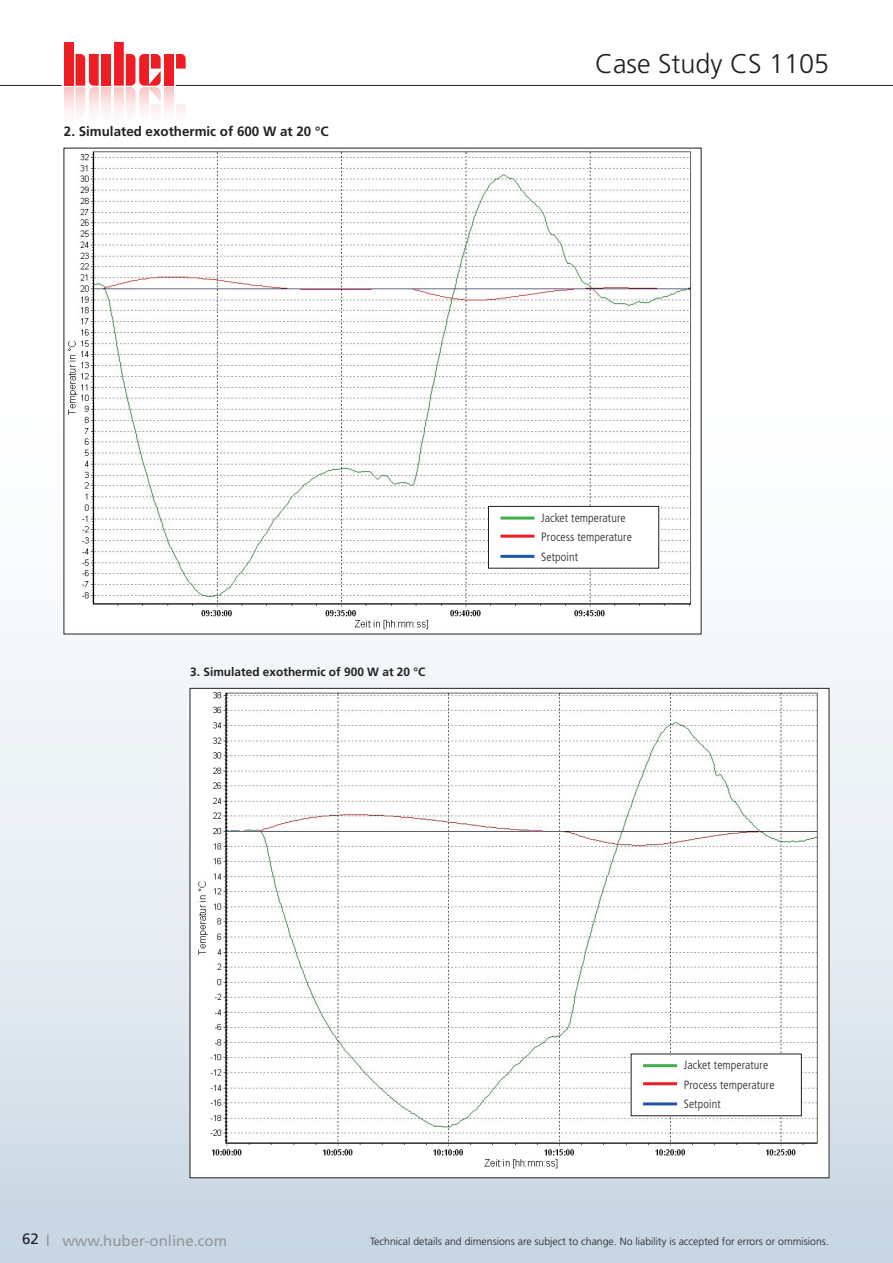
<style>
.page{position:relative;width:893px;height:1263px;background:#fff}
.page>*{position:absolute;margin:0;border:0;box-sizing:border-box;transform-origin:0 0}
.t1{font:300 27px "Frutiger LT Std";color:#231f20}
.t2{font:15px "Frutiger LT Std";color:#939598}
.t3{font:700 13.5px "Frutiger LT Std";color:#231f20}
.t4{font:300 condensed 12px/19.5px "Frutiger LT Std";letter-spacing:.01em;color:#231f20}
.t5{font:700 12px "Frutiger LT Std";color:#231f20}
.t6{font:300 10.5px "Frutiger LT Std";color:#231f20}
.s1{color:#231f20}
</style>
<div class="page">
<img style="left:0;top:238px;width:893px;height:1025px">
<div style="left:0;top:46px;width:360px;height:218px;background:#fff"></div>
<div style="left:789px;top:46px;width:104px;height:218px;background:#fff"></div>
<hr style="left:0;top:85px;width:893px;height:1px;background:#231f20">
<svg style="left:62px;top:42px;width:124px;height:71px"></svg>
<img style="left:192px;top:690px;width:635px;height:486px">
<img style="left:66px;top:151px;width:633px;height:481px">
<div style="left:488px;top:506px;width:171px;height:62px;background:#fff"></div>
<div style="left:488px;top:506px;width:171px;height:62px;border:1px solid #231f20"></div>
<hr style="left:500px;top:517px;width:34px;height:3px;background:#40ae49">
<hr style="left:500px;top:535px;width:34px;height:3px;background:#ee1d23">
<hr style="left:500px;top:555px;width:34px;height:3px;background:#1e56a6">
<div style="left:631px;top:1054px;width:170px;height:62px;background:#fff"></div>
<div style="left:631px;top:1053px;width:171px;height:63px;border:1px solid #231f20"></div>
<hr style="left:643px;top:1064px;width:34px;height:3px;background:#40ae49">
<hr style="left:643px;top:1082px;width:34px;height:3px;background:#ee1d23">
<hr style="left:643px;top:1102px;width:34px;height:3px;background:#1e56a6">
<p class="t3" style="left:64px;top:124px;width:266px">2. Simulated exothermic of 600 W at 20 °C</p>
<h1 class="t1" style="left:595px;top:49px;width:236px">Case Study CS 1105</h1>
<p class="t5" style="left:190px;top:665px;width:237px">3. Simulated exothermic of 900 W at 20 °C</p>
<p class="t4" style="left:541px;top:508px;width:92px">Jacket temperature<br>Process temperature<br>Setpoint</p>
<p class="t4" style="left:684px;top:1056px;width:92px">Jacket temperature<br>Process temperature<br>Setpoint</p>
<h2 class="t2" style="left:22px;top:1231px;width:207px"><span class="s1">62</span> l www.huber-online.com</h2>
<p class="t6" style="left:370px;top:1236px;width:460px">Technical details and dimensions are subject to change. No liability is accepted for errors or ommisions.</p>
</div>
